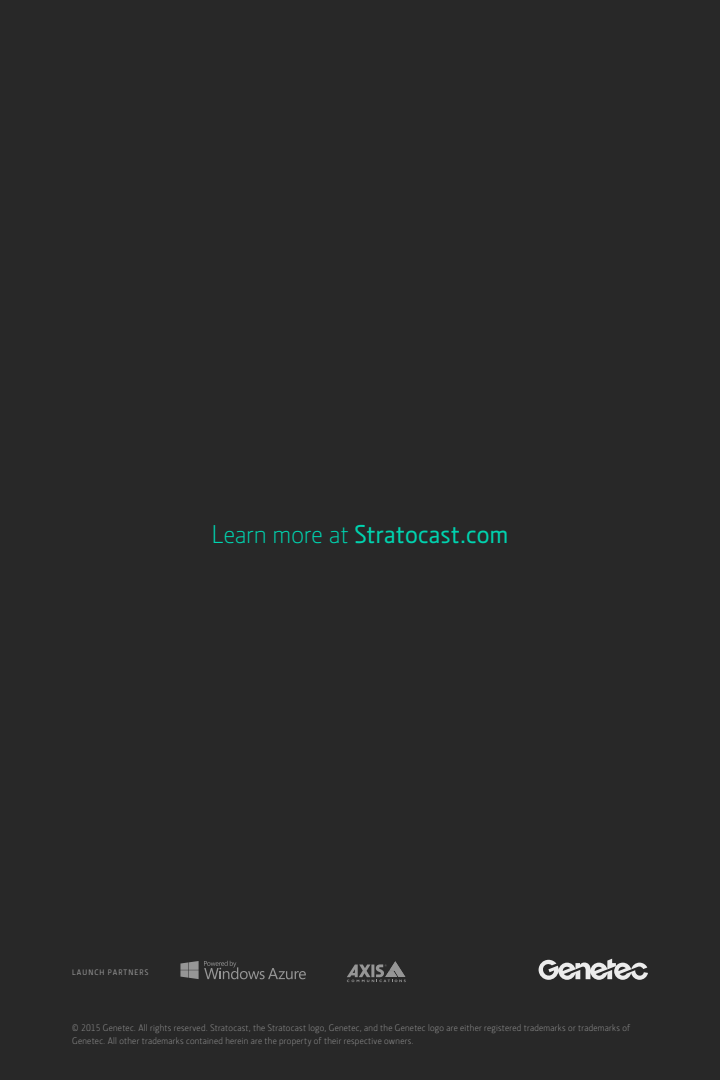
<style>
.page{position:relative;width:720px;height:1080px;background:#282828}
.page>*{position:absolute;margin:0;border:0;box-sizing:border-box;transform-origin:0 0}
.Paragraph_Style_1{font:500 26px "Section";letter-spacing:.01em;color:#00d3af}
.Paragraph_Style_1-2{font:300 9.5px/13px "Section";letter-spacing:.03em;color:#969696}
.t1{font:500 8px "Section";letter-spacing:.135em;color:#969696}
.s1{font-weight:300}
</style>
<div class="page">
<svg style="left:539px;top:959px;width:109px;height:21px"></svg>
<svg style="left:347px;top:961px;width:59px;height:21px"></svg>
<svg style="left:180px;top:961px;width:126px;height:18px"></svg>
<p class="Paragraph_Style_1" style="left:212px;top:520px;width:298px"><span class="s1">Learn more at</span> Stratocast.com</p>
<p class="t1" style="left:72px;top:968px;width:78px">LAUNCH PARTNERS</p>
<p class="Paragraph_Style_1-2" style="left:72px;top:1021px;width:560px">© 2015 Genetec. All rights reserved. Stratocast, the Stratocast logo, Genetec, and the Genetec logo are either registered trademarks or trademarks of<br>Genetec. All other trademarks contained herein are the property of their respective owners.</p>
</div>
